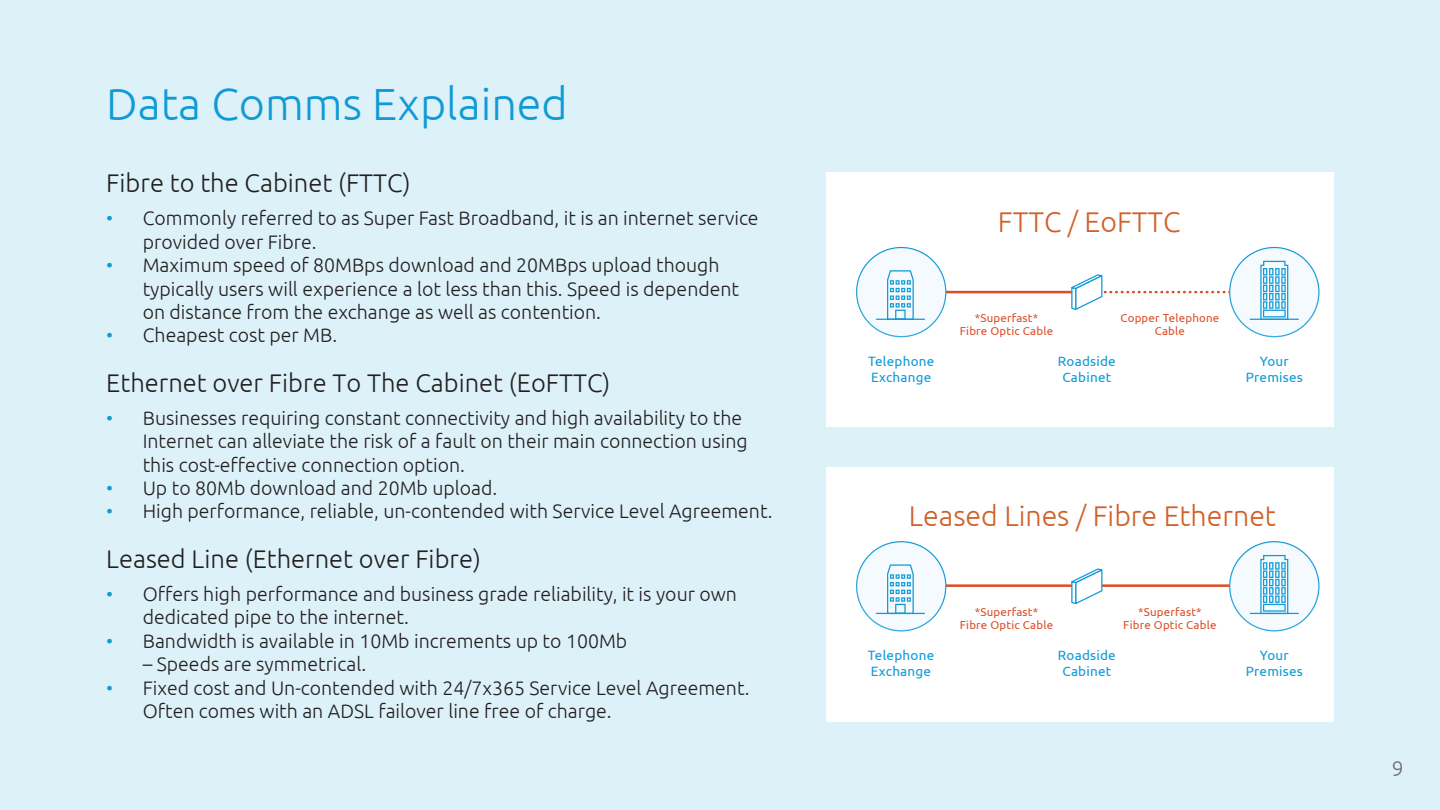
<style>
.page{position:relative;width:1440px;height:810px;background:#ddf1f9}
.page>*{position:absolute;margin:0;border:0;box-sizing:border-box;transform-origin:0 0}
.t1{font:300 45px "Ubuntu";color:#109ad6}
.t2{font:300 28.5px "Ubuntu";color:#d15f27}
.t3{font:300 25.5px "Ubuntu";color:#231f20}
.t4{font:300 21px "Ubuntu";color:#6d6e71}
.t5{font:300 19.5px/23.4px "Ubuntu";color:#231f20}
.t6{font:13.5px/16.2px "Ubuntu";letter-spacing:.015em;color:#109ad6;text-align:center}
.t7{font:11.55px/13.8px "Ubuntu";letter-spacing:.015em;color:#dc4d28;text-align:center}
.s1{color:#109ad6}
</style>
<div class="page">
<div style="left:826px;top:173px;width:507px;height:254px;background:#fff"></div>
<hr style="left:946px;top:291px;width:142px;height:2px;background:#dc4d28">
<svg style="left:1068px;top:274px;width:162px;height:36px"></svg>
<svg style="left:1230px;top:248px;width:89px;height:89px;fill:#f4fafd"></svg>
<div style="left:857px;top:248px;width:89px;height:89px;background:#f4fafd;border-radius:50%"></div>
<svg style="left:1260px;top:261px;width:28px;height:58px"></svg>
<hr style="left:1250px;top:319px;width:48px;height:1px;background:#109ad6">
<svg style="left:886px;top:270px;width:28px;height:49px"></svg>
<hr style="left:876px;top:319px;width:48px;height:1px;background:#109ad6">
<div style="left:826px;top:467px;width:507px;height:254px;background:#fff"></div>
<hr style="left:1088px;top:584px;width:142px;height:3px;background:#dc4d28">
<hr style="left:946px;top:584px;width:142px;height:3px;background:#dc4d28">
<svg style="left:1068px;top:568px;width:37px;height:36px"></svg>
<svg style="left:1230px;top:542px;width:89px;height:89px;fill:#f4fafd"></svg>
<svg style="left:856px;top:542px;width:89px;height:89px;fill:#f4fafd"></svg>
<svg style="left:1260px;top:555px;width:28px;height:58px"></svg>
<hr style="left:1250px;top:613px;width:48px;height:1px;background:#109ad6">
<svg style="left:886px;top:563px;width:28px;height:52px"></svg>
<hr style="left:876px;top:613px;width:48px;height:1px;background:#109ad6">
<h1 class="t1" style="left:106px;top:77px;width:463px">Data Comms Explained</h1>
<h3 class="t3" style="left:106px;top:168px;width:306px">Fibre to the Cabinet (FTTC)</h3>
<p class="t5" style="left:143px;top:206px;width:617px;text-indent:-36px"><span class="s1">•</span> Commonly referred to as Super Fast Broadband, it is an internet service provided over Fibre.</p>
<p class="t5" style="left:143px;top:253px;width:598px;text-indent:-36px"><span class="s1">•</span> Maximum speed of 80MBps download and 20MBps upload though typically users will experience a lot less than this. Speed is dependent on distance from the exchange as well as contention.</p>
<p class="t5" style="left:106px;top:323px;width:232px"><span class="s1">•</span> Cheapest cost per MB.</p>
<h3 class="t3" style="left:106px;top:367px;width:506px">Ethernet over Fibre To The Cabinet (EoFTTC)</h3>
<p class="t5" style="left:143px;top:406px;width:606px;text-indent:-36px"><span class="s1">•</span> Businesses requiring constant connectivity and high availability to the<br>Internet can alleviate the risk of a fault on their main connection using this cost-effective connection option.</p>
<p class="t5" style="left:106px;top:476px;width:392px"><span class="s1">•</span> Up to 80Mb download and 20Mb upload.</p>
<p class="t5" style="left:106px;top:499px;width:668px"><span class="s1">•</span> High performance, reliable, un-contended with Service Level Agreement.</p>
<h3 class="t3" style="left:106px;top:544px;width:376px">Leased Line (Ethernet over Fibre)</h3>
<p class="t5" style="left:143px;top:582px;width:596px;text-indent:-36px"><span class="s1">•</span> Offers high performance and business grade reliability, it is your own dedicated pipe to the internet.</p>
<p class="t5" style="left:106px;top:629px;width:522px"><span class="s1">•</span> Bandwidth is available in 10Mb increments up to 100Mb</p>
<p class="t5" style="left:143px;top:652px;width:225px">– Speeds are symmetrical.</p>
<p class="t5" style="left:143px;top:675px;width:608px;text-indent:-36px"><span class="s1">•</span> Fixed cost and Un-contended with 24/7x365 Service Level Agreement.<br>Often comes with an ADSL failover line free of charge.</p>
<h2 class="t2" style="left:998px;top:205px;width:184px">FTTC / EoFTTC</h2>
<p class="t7" style="left:960px;top:310px;width:95px">*Superfast*<br>Fibre Optic Cable</p>
<p class="t7" style="left:1120px;top:310px;width:100px">Copper Telephone<br>Cable</p>
<p class="t6" style="left:868px;top:353px;width:68px;text-align:left">Telephone<br>Exchange</p>
<p class="t6" style="left:1245px;top:353px;width:59px">Your<br>Premises</p>
<p class="t6" style="left:1058px;top:353px;width:59px">Roadside<br>Cabinet</p>
<h2 class="t2" style="left:909px;top:499px;width:368px">Leased Lines / Fibre Ethernet</h2>
<p class="t7" style="left:960px;top:604px;width:95px">*Superfast*<br>Fibre Optic Cable</p>
<p class="t7" style="left:1123px;top:604px;width:95px">*Superfast*<br>Fibre Optic Cable</p>
<p class="t6" style="left:868px;top:647px;width:68px;text-align:left">Telephone<br>Exchange</p>
<p class="t6" style="left:1245px;top:647px;width:59px">Your<br>Premises</p>
<p class="t6" style="left:1058px;top:647px;width:59px">Roadside<br>Cabinet</p>
<p class="t4" style="left:1392px;top:756px;width:13px">9</p>
</div>
